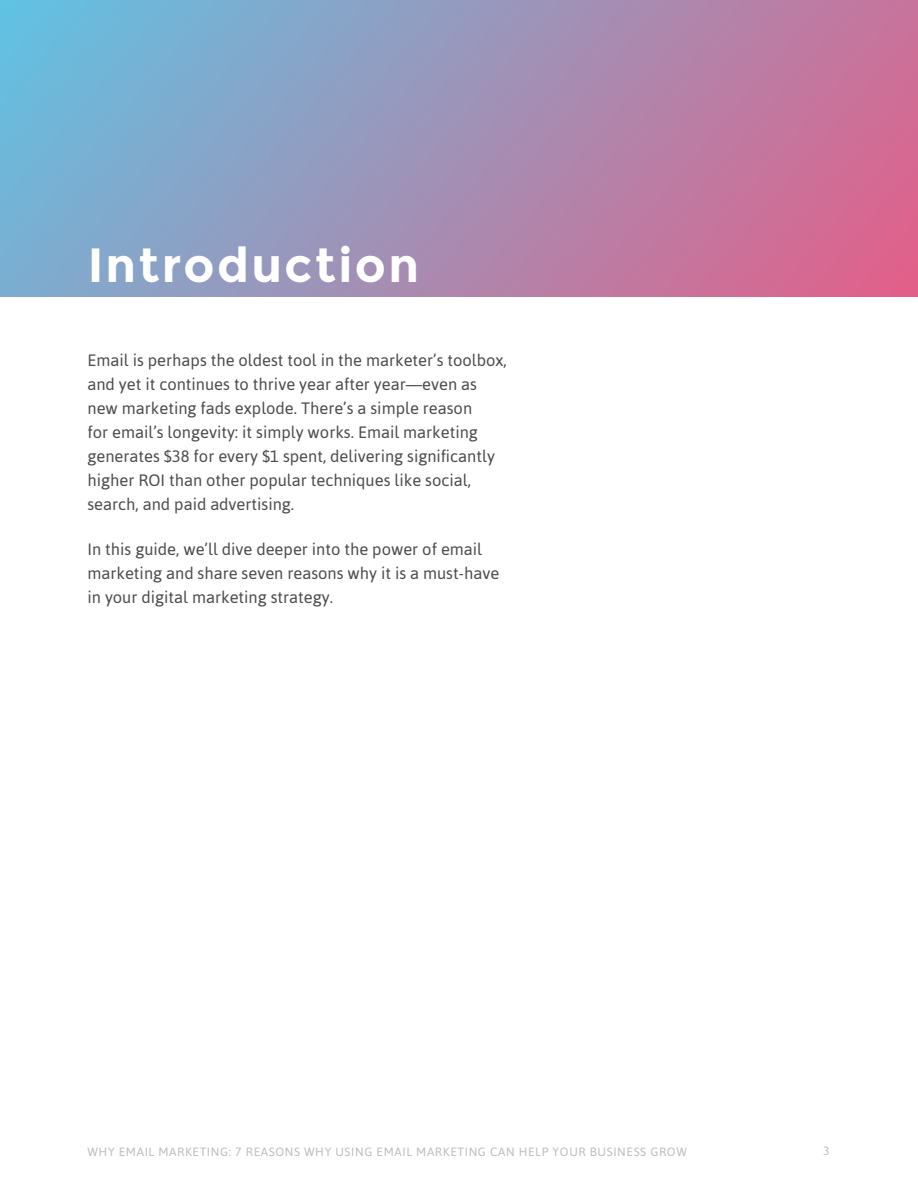
<style>
.page{position:relative;width:918px;height:1188px;background:#fff}
.page>*{position:absolute;margin:0;border:0;box-sizing:border-box;transform-origin:0 0}
.t1{font:700 48px "Montserrat";letter-spacing:.05em;color:#fff}
.Body{font:16.5px/24px "Asap";color:#4b4c4d}
.t2{font:12px "Asap";letter-spacing:.05em;color:#bcbdc0}
</style>
<div class="page">
<div style="left:0;top:0;width:918px;height:297px;background:linear-gradient(to right,#6db8da,#d66992)"></div>
<h1 class="t1" style="left:88px;top:236px;width:333px">Introduction</h1>
<p class="Body" style="left:87px;top:348px;width:421px">Email is perhaps the oldest tool in the marketer’s toolbox, and yet it continues to thrive year after year—even as new marketing fads explode. There’s a simple reason<br>for email’s longevity: it simply works. Email marketing generates $38 for every $1 spent, delivering significantly higher ROI than other popular techniques like social, search, and paid advertising.</p>
<p class="Body" style="left:87px;top:537px;width:413px">In this guide, we’ll dive deeper into the power of email marketing and share seven reasons why it is a must-have in your digital marketing strategy.</p>
<p class="t2" style="left:87px;top:1145px;width:601px">WHY EMAIL MARKETING: 7 REASONS WHY USING EMAIL MARKETING CAN HELP YOUR BUSINESS GROW</p>
<p class="t2" style="left:823px;top:1144px;width:8px">3</p>
</div>
